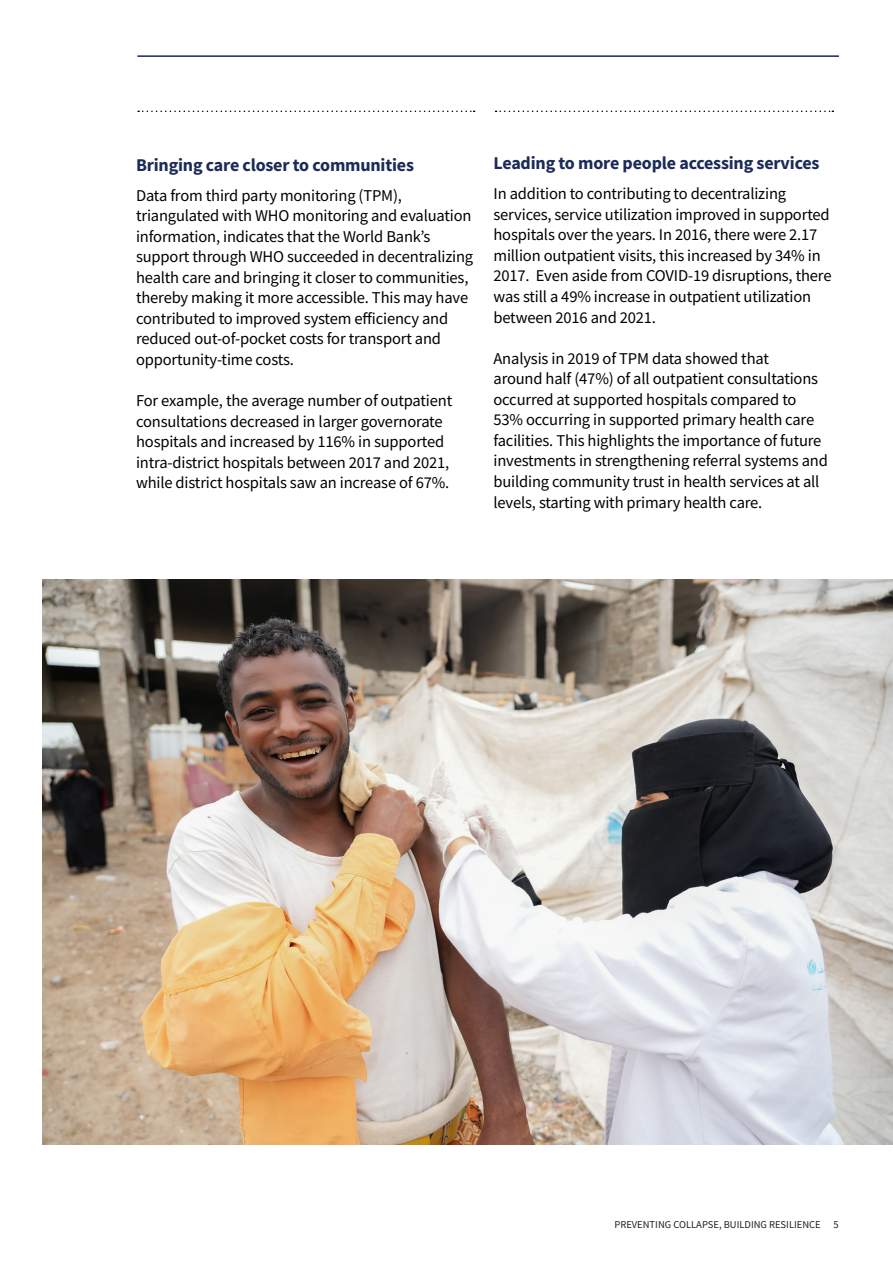
<style>
.page{position:relative;width:893px;height:1263px;background:#fff}
.page>*{position:absolute;margin:0;border:0;box-sizing:border-box;transform-origin:0 0}
.t1{font:700 18px "Source Sans Pro";letter-spacing:-.01em;color:#1b2b57}
.t2{font:16.5px/20.5px "Source Sans Pro";letter-spacing:-.01em;color:#000001}
.t3{font:10.5px "Source Sans Pro";color:#231f20}
</style>
<div class="page">
<svg style="left:496px;top:111px;width:337px;height:1px"></svg>
<svg style="left:138px;top:111px;width:337px;height:1px"></svg>
<hr style="left:137px;top:55px;width:702px;height:2px;background:#172957">
<img style="left:43px;top:580px;width:850px;height:564px">
<p class="t1" style="left:136px;top:152px;width:279px">Bringing care closer to communities</p>
<p class="t2" style="left:136px;top:185px;width:339px">Data from third party monitoring (TPM), triangulated with WHO monitoring and evaluation information, indicates that the World Bank’s support through WHO succeeded in decentralizing health care and bringing it closer to communities, thereby making it more accessible. This may have contributed to improved system efficiency and reduced out-of-pocket costs for transport and opportunity-time costs.</p>
<p class="t2" style="left:136px;top:390px;width:318px">For example, the average number of outpatient consultations decreased in larger governorate hospitals and increased by 116% in supported intra-district hospitals between 2017 and 2021, while district hospitals saw an increase of 67%.</p>
<p class="t1" style="left:493px;top:151px;width:327px">Leading to more people accessing services</p>
<p class="t2" style="left:493px;top:183px;width:340px">In addition to contributing to decentralizing services, service utilization improved in supported hospitals over the years. In 2016, there were 2.17 million outpatient visits, this increased by 34% in 2017. Even aside from COVID-19 disruptions, there was still a 49% increase in outpatient utilization between 2016 and 2021.</p>
<p class="t2" style="left:493px;top:348px;width:336px">Analysis in 2019 of TPM data showed that<br>around half (47%) of all outpatient consultations occurred at supported hospitals compared to 53% occurring in supported primary health care facilities. This highlights the importance of future investments in strengthening referral systems and building community trust in health services at all levels, starting with primary health care.</p>
<p class="t3" style="left:614px;top:1218px;width:226px">PREVENTING COLLAPSE, BUILDING RESILIENCE 5</p>
</div>
